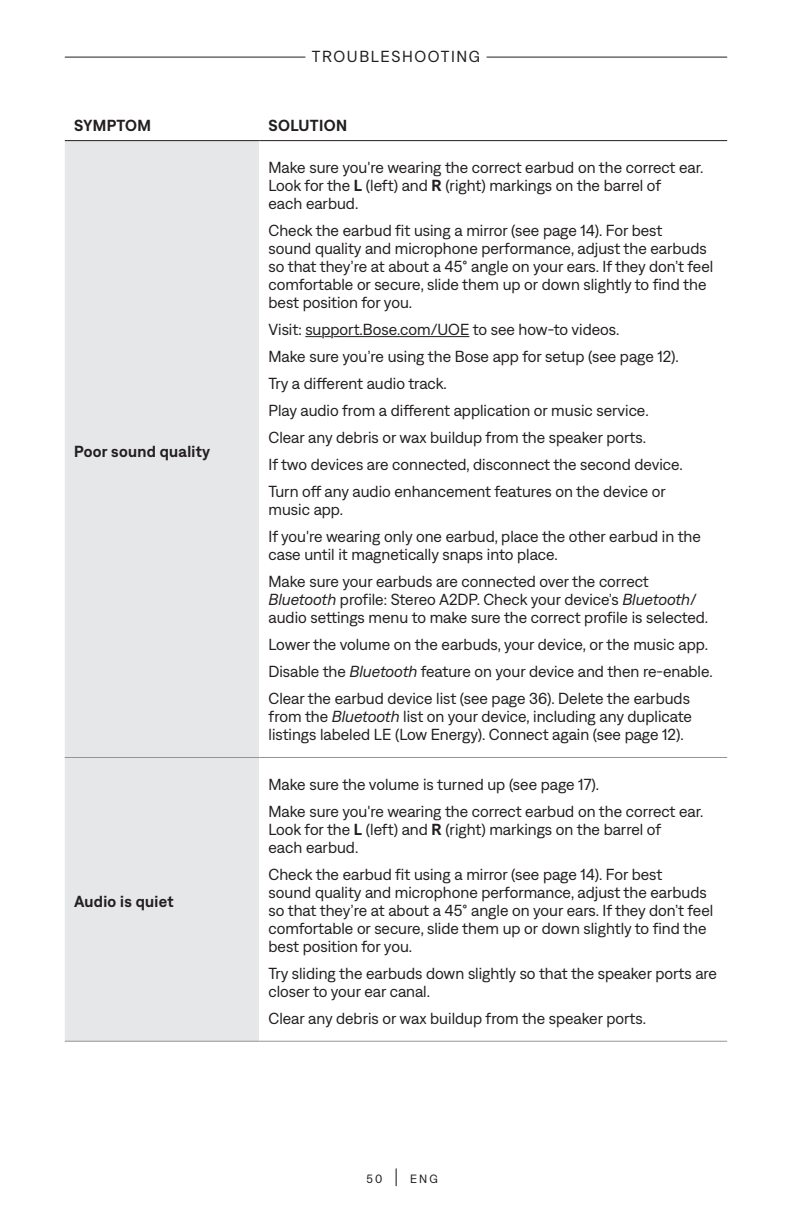
<style>
.page{position:relative;width:792px;height:1224px;background:#fff}
.page>*{position:absolute;margin:0;border:0;box-sizing:border-box;transform-origin:0 0}
.Text_Table{font:16px/18px "Bose Text";color:#231f20}
.Text_Table_Bold{font:600 16px "Bose Text";letter-spacing:.02em;color:#231f20}
.Text_Table_Head_1{font:600 16px "Bose Text";letter-spacing:.02em;color:#231f20}
.t1{font:12px "Bose Text";color:#231f20}
.s1{font-weight:600}
.s2{color:#fff}
.s3{font-style:italic}
.s4{font-size:22px}
</style>
<div class="page">
<hr style="left:65px;top:57px;width:662px;height:1px;background:#231f20">
<div style="left:305px;top:40px;width:182px;height:30px;background:#fff"></div>
<div style="left:65px;top:141px;width:194px;height:900px;background:#e6e7e9"></div>
<hr style="left:65px;top:140px;width:194px;height:1px;background:#231f20">
<hr style="left:259px;top:140px;width:468px;height:1px;background:#231f20">
<hr style="left:65px;top:757px;width:194px;height:1px;background:#939598">
<hr style="left:259px;top:757px;width:468px;height:1px;background:#939598">
<hr style="left:65px;top:1041px;width:194px;height:1px;background:#939598">
<hr style="left:259px;top:1041px;width:468px;height:1px;background:#939598">
<hr style="left:305px;top:336px;width:164px;height:1px;background:#231f20">
<p class="Text_Table" style="left:312px;top:46px;width:23px">Troubleshooting</p>
<p class="Text_Table_Head_1" style="left:74px;top:114px;width:78px">SYMPTOM</p>
<p class="Text_Table_Head_1" style="left:269px;top:114px;width:80px">SOLUTION</p>
<p class="Text_Table_Bold" style="left:74px;top:439px;width:138px">Poor sound quality</p>
<p class="Text_Table_Bold" style="left:74px;top:890px;width:101px">Audio is quiet</p>
<p class="Text_Table" style="left:269px;top:158px;width:436px">Make sure you're wearing the correct earbud on the correct ear.<br>Look for the <span class="s1">L</span> (left) and <span class="s1">R</span> (right) markings on the barrel of<br>each earbud.</p>
<p class="Text_Table" style="left:269px;top:221px;width:446px">Check the earbud fit using a mirror (see page 14). For best<br>sound quality and microphone performance, adjust the earbuds so that they’re at about a 45° angle on your ears. If they don’t feel comfortable or secure, slide them up or down slightly to find the best position for you.</p>
<p class="Text_Table" style="left:269px;top:320px;width:352px">Visit: <span class="s2">support.Bose.com/UOE</span> to see how-to videos.</p>
<p class="Text_Table" style="left:269px;top:347px;width:412px">Make sure you’re using the Bose app for setup (see page 12).</p>
<p class="Text_Table" style="left:269px;top:374px;width:180px">Try a different audio track.</p>
<p class="Text_Table" style="left:269px;top:401px;width:382px">Play audio from a different application or music service.</p>
<p class="Text_Table" style="left:269px;top:428px;width:379px">Clear any debris or wax buildup from the speaker ports.</p>
<p class="Text_Table" style="left:269px;top:455px;width:416px">If two devices are connected, disconnect the second device.</p>
<p class="Text_Table" style="left:269px;top:482px;width:399px">Turn off any audio enhancement features on the device or music app.</p>
<p class="Text_Table" style="left:269px;top:527px;width:434px">If you're wearing only one earbud, place the other earbud in the case until it magnetically snaps into place.</p>
<p class="Text_Table" style="left:269px;top:572px;width:441px">Make sure your earbuds are connected over the correct<br><span class="s3">Bluetooth</span> profile: Stereo A2DP. Check your device’s <span class="s3">Bluetooth</span>/ audio settings menu to make sure the correct profile is selected.</p>
<p class="Text_Table" style="left:269px;top:635px;width:441px">Lower the volume on the earbuds, your device, or the music app.</p>
<p class="Text_Table" style="left:269px;top:662px;width:446px">Disable the <span class="s3">Bluetooth</span> feature on your device and then re-enable.</p>
<p class="Text_Table" style="left:269px;top:689px;width:425px;text-align:justify">Clear the earbud device list (see page 36). Delete the earbuds from the <span class="s3">Bluetooth</span> list on your device, including any duplicate listings labeled LE (Low Energy). Connect again (see page 12).</p>
<p class="Text_Table" style="left:269px;top:774px;width:332px">Make sure the volume is turned up (see page 17).</p>
<p class="Text_Table" style="left:269px;top:801px;width:436px">Make sure you're wearing the correct earbud on the correct ear.<br>Look for the <span class="s1">L</span> (left) and <span class="s1">R</span> (right) markings on the barrel of<br>each earbud.</p>
<p class="Text_Table" style="left:269px;top:864px;width:446px">Check the earbud fit using a mirror (see page 14). For best<br>sound quality and microphone performance, adjust the earbuds so that they’re at about a 45° angle on your ears. If they don’t feel comfortable or secure, slide them up or down slightly to find the best position for you.</p>
<p class="Text_Table" style="left:269px;top:963px;width:450px">Try sliding the earbuds down slightly so that the speaker ports are closer to your ear canal.</p>
<p class="Text_Table" style="left:269px;top:1008px;width:379px">Clear any debris or wax buildup from the speaker ports.</p>
<p class="t1" style="left:367px;top:1170px;width:73px">50 <span class="s4">|</span> ENG</p>
</div>
